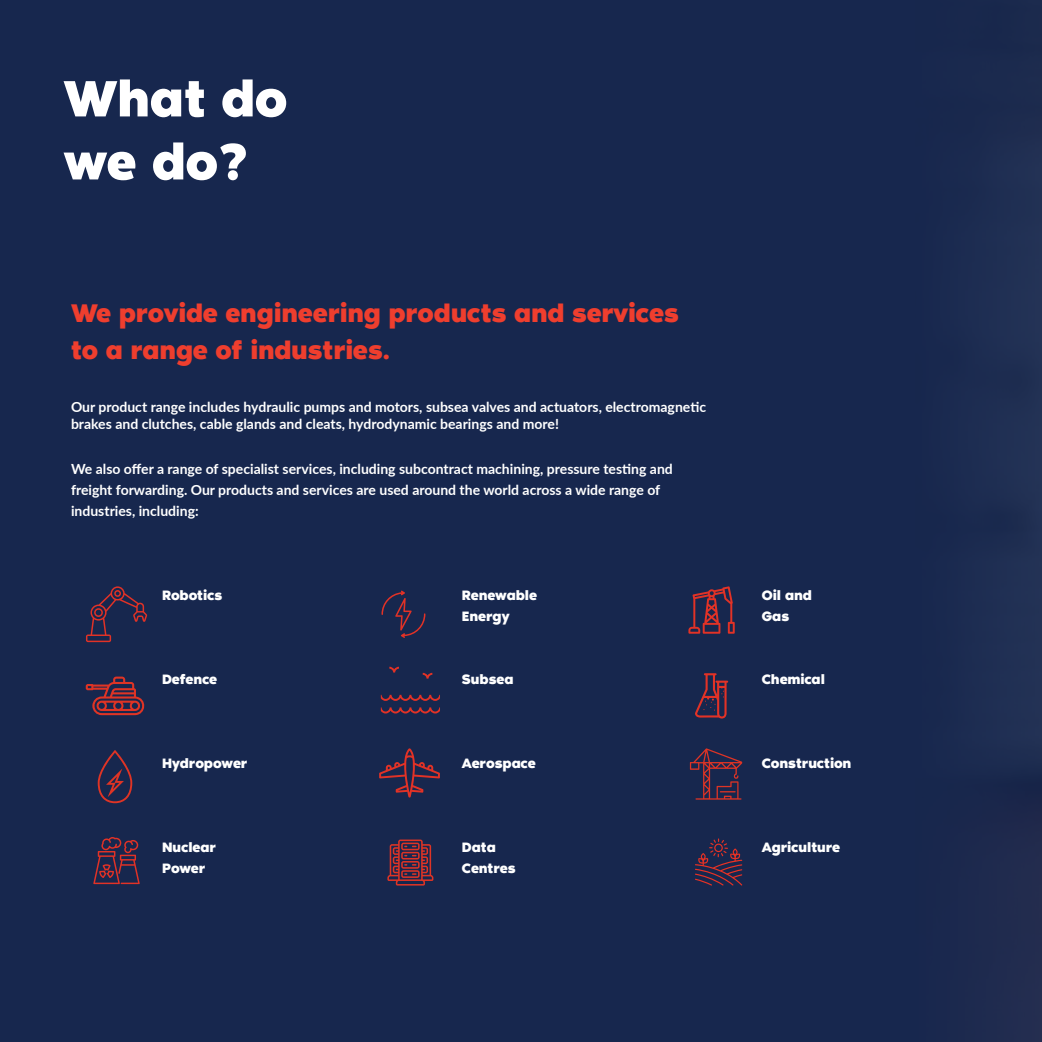
<style>
.page{position:relative;width:1042px;height:1042px;background:#17274e}
.page>*{position:absolute;margin:0;border:0;box-sizing:border-box;transform-origin:0 0}
.t1{font:700 52.5px "Noir Pro";letter-spacing:-.01em;color:#fff}
.t2{font:700 26.25px/36.8px "Noir Pro";letter-spacing:-.01em;color:#ef3e2e}
.t3{font:700 14px/21px "Lato";color:#fff}
.t4{font:700 14px "Noir Pro";letter-spacing:-.01em;color:#fff}
</style>
<div class="page">
<div style="left:1011px;top:145px;width:31px;height:897px;background:#213054"></div>
<svg style="left:379px;top:748px;width:61px;height:49px"></svg>
<svg style="left:695px;top:838px;width:47px;height:47px"></svg>
<svg style="left:695px;top:673px;width:33px;height:45px"></svg>
<svg style="left:690px;top:748px;width:52px;height:51px"></svg>
<svg style="left:387px;top:839px;width:46px;height:46px"></svg>
<svg style="left:98px;top:750px;width:34px;height:53px"></svg>
<svg style="left:86px;top:676px;width:58px;height:39px"></svg>
<svg style="left:93px;top:837px;width:47px;height:47px"></svg>
<svg style="left:688px;top:586px;width:47px;height:48px"></svg>
<svg style="left:381px;top:590px;width:44px;height:48px"></svg>
<svg style="left:86px;top:586px;width:61px;height:56px"></svg>
<svg style="left:381px;top:707px;width:59px;height:6px"></svg>
<svg style="left:381px;top:695px;width:59px;height:6px"></svg>
<svg style="left:423px;top:673px;width:9px;height:5px"></svg>
<svg style="left:389px;top:667px;width:10px;height:5px"></svg>
<p class="t1" style="left:64px;top:56px;width:225px">What do</p>
<p class="t1" style="left:64px;top:119px;width:186px">we do?</p>
<p class="t2" style="left:71px;top:292px;width:609px">We provide engineering products and services to a range of industries.</p>
<p class="t3" style="left:71px;top:398px;width:636px;line-height:16.8px">Our product range includes hydraulic pumps and motors, subsea valves and actuators, electromagnetic brakes and clutches, cable glands and cleats, hydrodynamic bearings and more!</p>
<p class="t3" style="left:71px;top:457px;width:603px">We also offer a range of specialist services, including subcontract machining, pressure testing and freight forwarding. Our products and services are used around the world across a wide range of industries, including:</p>
<p class="t4" style="left:162px;top:583px;width:62px">Robotics</p>
<p class="t4" style="left:462px;top:583px;width:77px">Renewable</p>
<p class="t4" style="left:462px;top:604px;width:49px">Energy</p>
<p class="t4" style="left:762px;top:583px;width:52px">Oil and</p>
<p class="t4" style="left:762px;top:604px;width:29px">Gas</p>
<p class="t4" style="left:162px;top:667px;width:57px">Defence</p>
<p class="t4" style="left:462px;top:667px;width:53px">Subsea</p>
<p class="t4" style="left:762px;top:667px;width:65px">Chemical</p>
<p class="t4" style="left:162px;top:751px;width:87px">Hydropower</p>
<p class="t4" style="left:462px;top:751px;width:75px">Aerospace</p>
<p class="t4" style="left:762px;top:751px;width:91px">Construction</p>
<p class="t4" style="left:162px;top:835px;width:55px">Nuclear</p>
<p class="t4" style="left:162px;top:856px;width:45px">Power</p>
<p class="t4" style="left:462px;top:835px;width:36px">Data</p>
<p class="t4" style="left:462px;top:856px;width:55px">Centres</p>
<p class="t4" style="left:762px;top:835px;width:80px">Agriculture</p>
</div>
